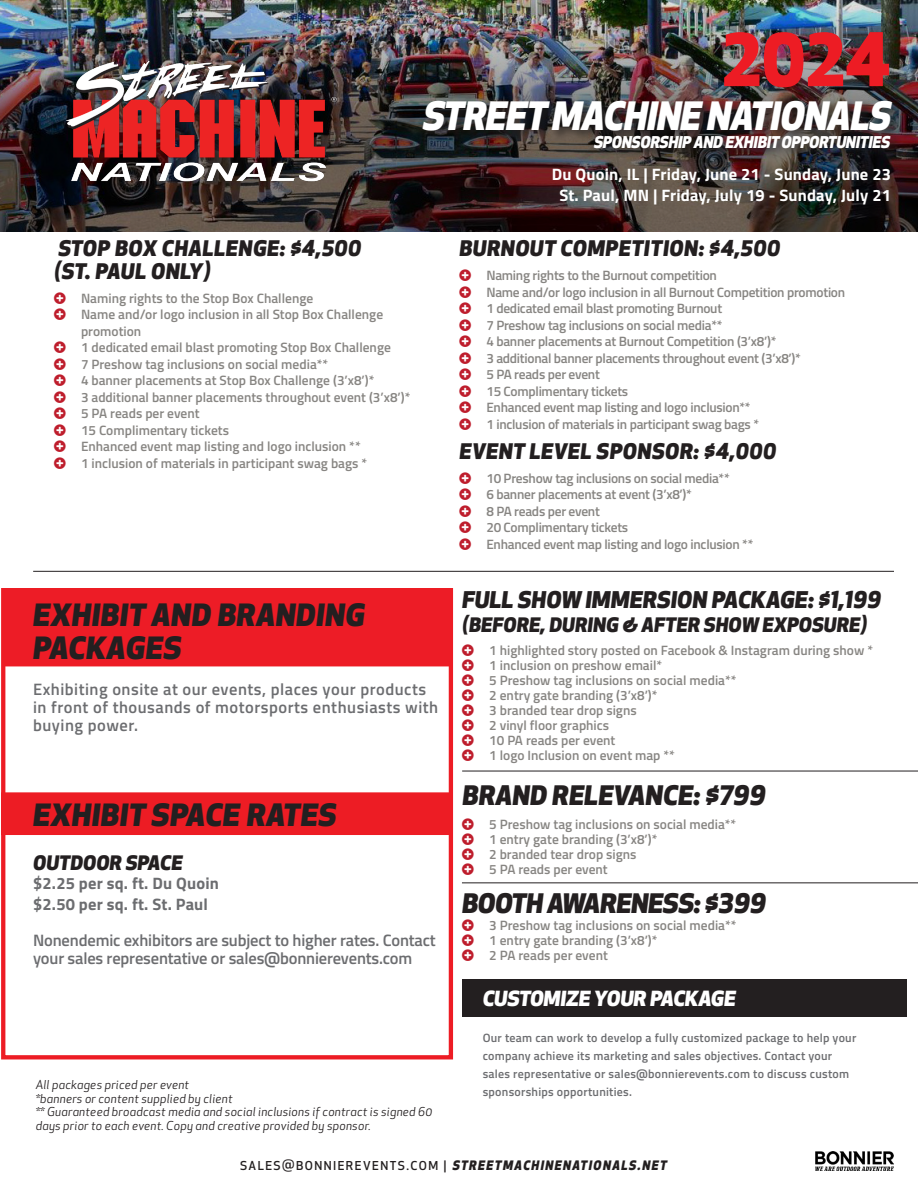
<style>
.page{position:relative;width:918px;height:1188px;background:#fff}
.page>*{position:absolute;margin:0;border:0;box-sizing:border-box;transform-origin:0 0}
.t1{font:800 70.5px "Apex New";color:#ed1c24}
.t2{font:italic 800 38.1px "Apex New";color:#fff;scale:.94 1}
.t3{font:italic 800 30px/33px "Apex New";letter-spacing:.02em;color:#231f20}
.t4{font:italic 800 26.25px "Apex New";letter-spacing:.01em;color:#231f20}
.t5{font:italic 800 26.25px "Apex New";letter-spacing:-.01em;color:#231f20}
.t6{font:italic 800 22.5px "Apex New";letter-spacing:.01em;color:#231f20}
.t7{font:italic 800 21px/22.5px "Apex New";letter-spacing:.03em;color:#231f20}
.t8{font:italic 800 20.4px "Apex New";color:#fff}
.t9{font:italic 800 19.5px "Apex New";letter-spacing:.01em;color:#231f20}
.t10{font:600 16.5px/18px "Titillium";letter-spacing:.02em;color:#6c6d70}
.t11{font:600 16.5px/18px "Titillium";letter-spacing:-.01em;color:#6c6d70}
.t12{font:700 16.5px/21px "Titillium";letter-spacing:.01em;color:#fff;text-align:center}
.t13{font:700 16.5px/21px "Titillium";letter-spacing:.01em;color:#6c6d70}
.t14{font:italic 800 15.9px "Apex New";color:#fff;scale:.94 1}
.t15{font:600 13.5px/16.5px "Titillium";color:#878582}
.t16{font:600 13.5px "Titillium";letter-spacing:-.02em;color:#878582}
.t17{font:italic 800 12.75px "Apex New";color:#231f20;scale:.94 1}
.t18{font:600 12px/18px "Titillium";letter-spacing:.02em;color:#6c6d70}
.t19{font:italic 12px/13.5px "Apex New";letter-spacing:.02em;color:#231f20}
.s1{font-weight:500;font-style:normal;font-size:12px}
</style>
<div class="page">
<svg style="left:1px;top:588px;width:453px;height:472px"></svg>
<div style="left:3px;top:588px;width:449px;height:78px;background:#ed1c26"></div>
<div style="left:2px;top:793px;width:447px;height:41px;background:#ed1c24"></div>
<div style="left:1px;top:792px;width:449px;height:43px;border:2px solid #ed1c24"></div>
<hr style="left:462px;top:771px;width:456px;height:1px;background:#231f20">
<hr style="left:462px;top:882px;width:456px;height:1px;background:#231f20">
<img style="left:815px;top:1152px;width:79px;height:18px">
<img style="left:0;top:0;width:918px;height:231px">
<div style="left:420px;top:98px;width:484px;height:62px;background:#231f20;opacity:.75"></div>
<img style="left:54px;top:45px;width:293px;height:158px">
<div style="left:462px;top:979px;width:445px;height:38px;background:#231f20"></div>
<hr style="left:33px;top:571px;width:861px;height:1px;background:#231f20">
<p class="t1" style="left:722px;top:11px;width:170px">2024</p>
<p class="t2" style="left:421px;top:89px;width:509px">STREET MACHINE NATIONALS</p>
<p class="t14" style="left:593px;top:131px;width:320px">SPONSORSHIP AND EXHIBIT OPPORTUNITIES</p>
<p class="t12" style="left:552px;top:163px;width:341px">Du Quoin, IL | Friday, June 21 - Sunday, June 23<br>St. Paul, MN | Friday, July 19 - Sunday, July 21</p>
<p class="t7" style="left:54px;top:237px;width:309px">STOP BOX CHALLENGE: $4,500 (ST. PAUL ONLY)</p>
<p class="t15" style="left:81px;top:289px;width:234px">Naming rights to the Stop Box Challenge</p>
<p class="t15" style="left:81px;top:305px;width:304px">Name and/or logo inclusion in all Stop Box Challenge promotion</p>
<p class="t15" style="left:81px;top:338px;width:311px">1 dedicated email blast promoting Stop Box Challenge</p>
<p class="t15" style="left:81px;top:355px;width:249px">7 Preshow tag inclusions on social media**</p>
<p class="t15" style="left:81px;top:371px;width:295px">4 banner placements at Stop Box Challenge (3’x8’)*</p>
<p class="t15" style="left:81px;top:388px;width:331px">3 additional banner placements throughout event (3’x8’)*</p>
<p class="t15" style="left:81px;top:404px;width:120px">5 PA reads per event</p>
<p class="t15" style="left:81px;top:421px;width:150px">15 Complimentary tickets</p>
<p class="t15" style="left:81px;top:437px;width:281px">Enhanced event map listing and logo inclusion **</p>
<p class="t15" style="left:81px;top:454px;width:288px">1 inclusion of materials in participant swag bags *</p>
<p class="t7" style="left:459px;top:237px;width:322px">BURNOUT COMPETITION: $4,500</p>
<p class="t16" style="left:486px;top:265px;width:232px">Naming rights to the Burnout competition</p>
<p class="t16" style="left:486px;top:282px;width:360px">Name and/or logo inclusion in all Burnout Competition promotion</p>
<p class="t16" style="left:486px;top:298px;width:237px">1 dedicated email blast promoting Burnout</p>
<p class="t16" style="left:486px;top:315px;width:238px">7 Preshow tag inclusions on social media**</p>
<p class="t16" style="left:486px;top:331px;width:292px">4 banner placements at Burnout Competition (3’x8’)*</p>
<p class="t16" style="left:486px;top:348px;width:316px">3 additional banner placements throughout event (3’x8’)*</p>
<p class="t16" style="left:486px;top:364px;width:115px">5 PA reads per event</p>
<p class="t16" style="left:486px;top:381px;width:143px">15 Complimentary tickets</p>
<p class="t16" style="left:486px;top:397px;width:266px">Enhanced event map listing and logo inclusion**</p>
<p class="t16" style="left:486px;top:414px;width:274px">1 inclusion of materials in participant swag bags *</p>
<p class="t7" style="left:459px;top:439px;width:318px">EVENT LEVEL SPONSOR: $4,000</p>
<p class="t16" style="left:486px;top:468px;width:245px">10 Preshow tag inclusions on social media**</p>
<p class="t16" style="left:486px;top:484px;width:207px">6 banner placements at event (3’x8’)*</p>
<p class="t16" style="left:486px;top:501px;width:115px">8 PA reads per event</p>
<p class="t16" style="left:486px;top:517px;width:143px">20 Complimentary tickets</p>
<p class="t16" style="left:486px;top:534px;width:269px">Enhanced event map listing and logo inclusion **</p>
<p class="t3" style="left:33px;top:597px;width:333px">EXHIBIT AND BRANDING<br>PACKAGES</p>
<p class="t10" style="left:33px;top:679px;width:407px">Exhibiting onsite at our events, places your products in front of thousands of motorsports enthusiasts with buying power.</p>
<p class="t3" style="left:33px;top:797px;width:305px">EXHIBIT SPACE RATES</p>
<p class="t9" style="left:33px;top:849px;width:151px">OUTDOOR SPACE</p>
<p class="t13" style="left:33px;top:872px;width:187px">$2.25 per sq. ft. Du Quoin $2.50 per sq. ft. St. Paul</p>
<p class="t11" style="left:33px;top:930px;width:404px">Nonendemic exhibitors are subject to higher rates. Contact your sales representative or sales@bonnierevents.com</p>
<p class="t19" style="left:36px;top:1078px;width:155px">All packages priced per event</p>
<p class="t19" style="left:36px;top:1092px;width:198px">*banners or content supplied by client</p>
<p class="t19" style="left:36px;top:1105px;width:398px">** Guaranteed broadcast media and social inclusions if contract is signed 60 days prior to each event. Copy and creative provided by sponsor.</p>
<p class="t6" style="left:462px;top:584px;width:420px">FULL SHOW IMMERSION PACKAGE: $1,199</p>
<p class="t9" style="left:462px;top:611px;width:407px">(BEFORE, DURING &amp; AFTER SHOW EXPOSURE)</p>
<p class="t15" style="left:489px;top:642px;width:385px">1 highlighted story posted on Facebook &amp; Instagram during show *</p>
<p class="t15" style="left:489px;top:657px;width:174px">1 inclusion on preshow email*</p>
<p class="t15" style="left:489px;top:672px;width:249px">5 Preshow tag inclusions on social media**</p>
<p class="t15" style="left:489px;top:687px;width:170px">2 entry gate branding (3’x8’)*</p>
<p class="t15" style="left:489px;top:702px;width:149px">3 branded tear drop signs</p>
<p class="t15" style="left:489px;top:717px;width:121px">2 vinyl floor graphics</p>
<p class="t15" style="left:489px;top:732px;width:128px">10 PA reads per event</p>
<p class="t15" style="left:489px;top:747px;width:187px">1 logo Inclusion on event map **</p>
<h3 class="t4" style="left:462px;top:777px;width:305px">BRAND RELEVANCE: $799</h3>
<p class="t15" style="left:489px;top:816px;width:249px">5 Preshow tag inclusions on social media**</p>
<p class="t15" style="left:489px;top:831px;width:170px">1 entry gate branding (3’x8’)*</p>
<p class="t15" style="left:489px;top:846px;width:149px">2 branded tear drop signs</p>
<p class="t15" style="left:489px;top:861px;width:120px">5 PA reads per event</p>
<p class="t5" style="left:462px;top:885px;width:306px">BOOTH AWARENESS: $399</p>
<p class="t15" style="left:489px;top:916px;width:249px">3 Preshow tag inclusions on social media**</p>
<p class="t15" style="left:489px;top:931px;width:170px">1 entry gate branding (3’x8’)*</p>
<p class="t15" style="left:489px;top:946px;width:120px">2 PA reads per event</p>
<p class="t8" style="left:483px;top:985px;width:255px">CUSTOMIZE YOUR PACKAGE</p>
<p class="t18" style="left:483px;top:1028px;width:375px">Our team can work to develop a fully customized package to help your company achieve its marketing and sales objectives. Contact your sales representative or sales@bonnierevents.com to discuss custom sponsorships opportunities.</p>
<p class="t17" style="left:240px;top:1156px;width:458px"><span class="s1">S A L E S @ B O N N I E R E V E N T S . C O M |</span> STREETMACHINENATIONALS.NET</p>
</div>
